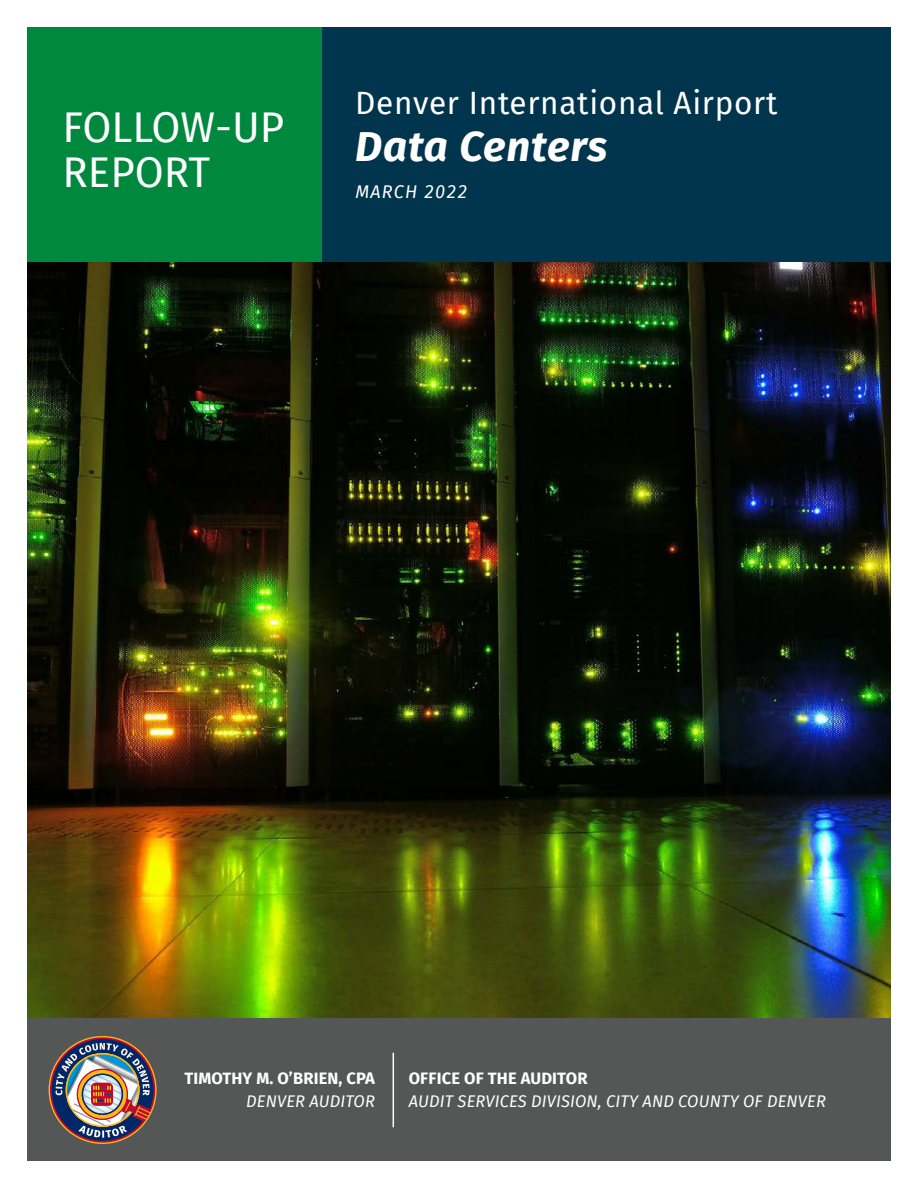
<style>
.page{position:relative;width:918px;height:1188px;background:#fff}
.page>*{position:absolute;margin:0;border:0;box-sizing:border-box;transform-origin:0 0}
.COVER_Report_Type{font:42px "Fira Sans";color:#fff}
.COVER_Title__short{font:italic 700 42px "Fira Sans";letter-spacing:.02em;color:#fff}
.COVER_Agency__short{font:31.5px "Fira Sans";letter-spacing:.02em;color:#fff}
.COVER_Month_Year{font:italic 18px "Fira Sans";letter-spacing:.06em;color:#fff}
.COVER_ASD_CCD{font:italic 16.5px "Fira Sans";letter-spacing:.01em;color:#fff}
.COVER_Auditor_Name{font:700 16.5px "Fira Sans";letter-spacing:.01em;color:#fff}
.COVER_Office_of_Audi{font:700 16.5px "Fira Sans";letter-spacing:.01em;color:#fff}
.COVER_Auditor_Title{font:italic 16.5px "Fira Sans";letter-spacing:.01em;color:#fff}
</style>
<div class="page">
<div style="left:27px;top:27px;width:296px;height:235px;background:#00893e"></div>
<div style="left:323px;top:27px;width:568px;height:235px;background:#01354d"></div>
<img style="left:27px;top:262px;width:864px;height:756px">
<div style="left:27px;top:1018px;width:864px;height:143px;background:#555656"></div>
<svg style="left:49px;top:1036px;width:108px;height:108px"></svg>
<svg style="left:50px;top:1037px;width:105px;height:106px"></svg>
<div style="left:52px;top:1039px;width:102px;height:102px;background:#002868;border-radius:50%"></div>
<img style="left:55px;top:1043px;width:96px;height:95px">
<hr style="left:393px;top:1053px;width:1px;height:74px;background:#fff">
<h1 class="COVER_Report_Type" style="left:62px;top:95px;width:223px">FOLLOW-UP</h1>
<h1 class="COVER_Report_Type" style="left:62px;top:140px;width:149px">REPORT</h1>
<h2 class="COVER_Agency__short" style="left:355px;top:80px;width:424px">Denver International Airport</h2>
<h2 class="COVER_Title__short" style="left:355px;top:111px;width:253px">Data Centers</h2>
<h2 class="COVER_Month_Year" style="left:355px;top:178px;width:114px">MARCH 2022</h2>
<h3 class="COVER_Auditor_Name" style="left:184px;top:1065px;width:192px">TIMOTHY M. O’BRIEN, CPA</h3>
<h3 class="COVER_Auditor_Title" style="left:246px;top:1089px;width:130px">DENVER AUDITOR</h3>
<h3 class="COVER_Office_of_Audi" style="left:409px;top:1065px;width:180px">OFFICE OF THE AUDITOR</h3>
<h3 class="COVER_ASD_CCD" style="left:409px;top:1089px;width:419px">AUDIT SERVICES DIVISION, CITY AND COUNTY OF DENVER</h3>
</div>
